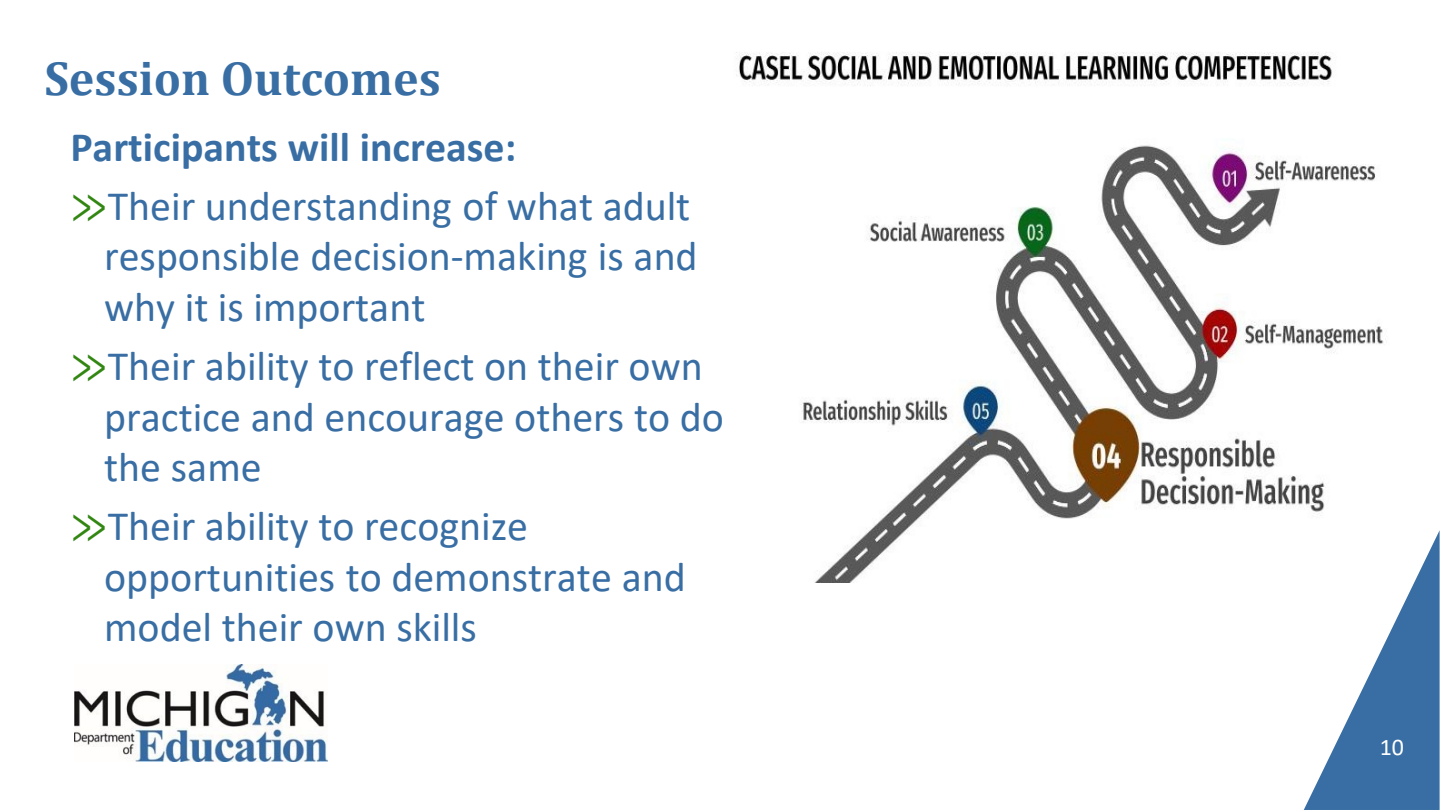
<style>
.page{position:relative;width:1440px;height:810px;background:#fff}
.page>*{position:absolute;margin:0;border:0;box-sizing:border-box;transform-origin:0 0}
.t1{font:700 48px "Cambria";color:#386ea3}
.t2{font:42px/50.4px "Calibri";color:#386ea4}
.t3{font:24px "Calibri";color:#fff}
.s1{font-weight:700}
.s2{font-family:"Cambria Math";color:#328612}
</style>
<div class="page">
<svg style="left:1304px;top:530px;width:136px;height:280px"></svg>
<img style="left:75px;top:665px;width:253px;height:97px">
<img style="left:736px;top:52px;width:668px;height:531px">
<p class="t1" style="left:44px;top:45px;width:398px">Session Outcomes</p>
<p class="t2" style="left:70px;top:116px;width:622px;line-height:59.4px"><span class="s1">Participants will increase:<br></span><span class="s2">≫</span>Their understanding of what adult</p>
<p class="t2" style="left:104px;top:230px;width:595px">responsible decision-making is and why it is important</p>
<p class="t2" style="left:104px;top:340px;width:621px;text-indent:-34px"><span class="s2">≫</span>Their ability to reflect on their own practice and encourage others to do the same</p>
<p class="t2" style="left:104px;top:500px;width:583px;text-indent:-34px"><span class="s2">≫</span>Their ability to recognize opportunities to demonstrate and model their own skills</p>
<p class="t3" style="left:1380px;top:731px;width:26px">10</p>
</div>
